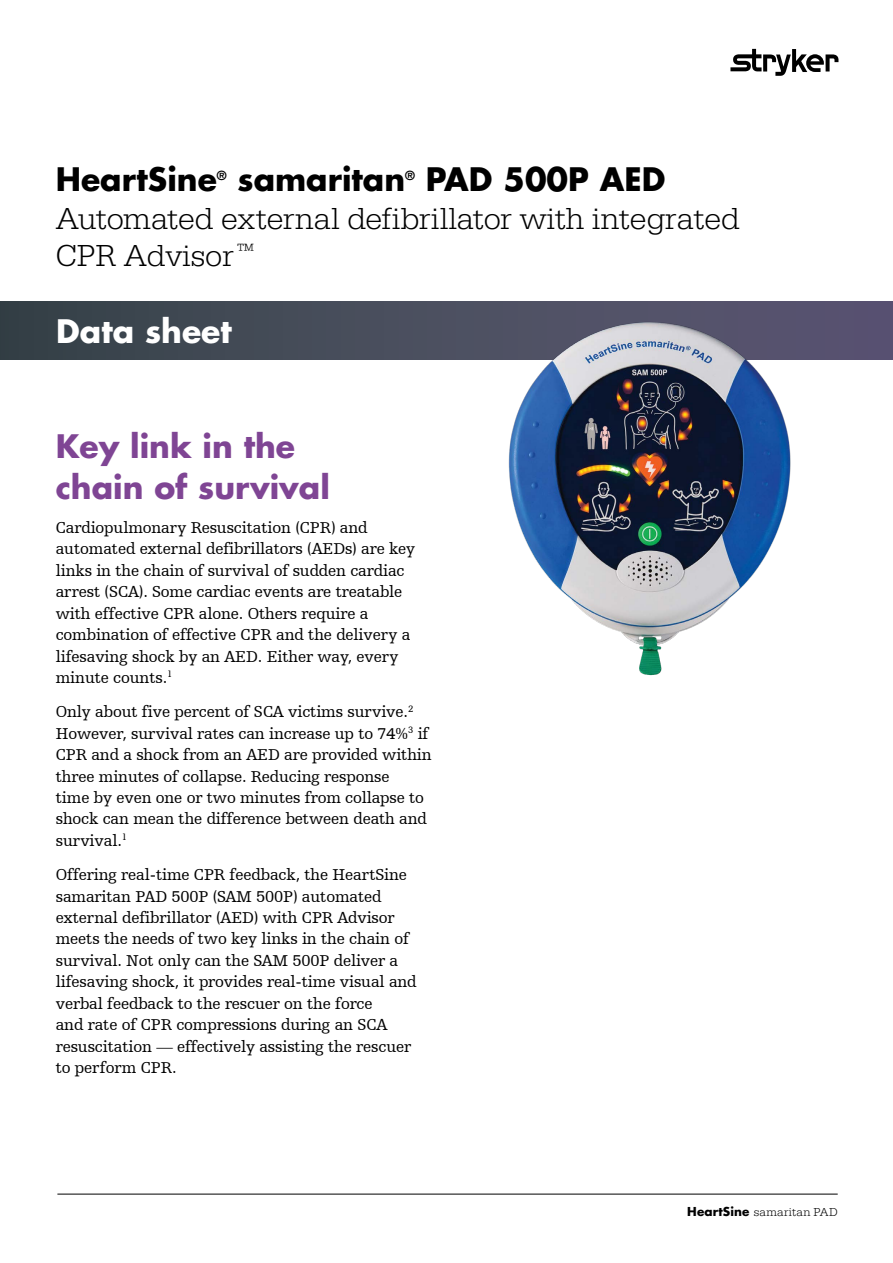
<style>
.page{position:relative;width:893px;height:1263px;background:#fff}
.page>*{position:absolute;margin:0;border:0;box-sizing:border-box;transform-origin:0 0}
.t1{font:300 31.5px/37.5px "Egyptienne URW";color:#000}
.t2{font:700 31.5px "Futura Std";color:#000}
.t3{font:700 31.5px/41px "Futura Std";color:#7f4594}
.t4{font:700 31.5px "Futura Std";color:#fff}
.t5{font:16.5px/21.5px "Humanist Slabserif 712 BT";letter-spacing:-.01em;color:#000}
.t6{font:700 12.3px "Futura Std";color:#000}
.t7{font:300 12px "Egyptienne URW";letter-spacing:.03em;color:#000}
.s1{font-family:"Futura Std";font-weight:700}
</style>
<div class="page">
<svg style="left:0;top:301px;width:893px;height:59px;background:#434957"></svg>
<hr style="left:57px;top:1194px;width:781px;height:1px;background:#000">
<svg style="left:730px;top:49px;width:108px;height:27px"></svg>
<img style="left:468px;top:301px;width:363px;height:375px">
<h1 class="t2" style="left:56px;top:159px;width:163px">HeartSine</h1>
<p class="t6" style="left:217px;top:167px;width:11px">®</p>
<h1 class="t2" style="left:237px;top:159px;width:169px">samaritan</h1>
<p class="t6" style="left:405px;top:167px;width:11px">®</p>
<h1 class="t2" style="left:426px;top:159px;width:241px">PAD 500P AED</h1>
<h1 class="t1" style="left:56px;top:200px;width:686px">Automated external defibrillator with integrated<br>CPR Advisor <sup>™</sup></h1>
<h1 class="t4" style="left:56px;top:310px;width:177px">Data sheet</h1>
<h1 class="t3" style="left:56px;top:425px;width:276px">Key link in the chain of survival</h1>
<p class="t5" style="left:56px;top:516px;width:361px">Cardiopulmonary Resuscitation (CPR) and automated external defibrillators (AEDs) are key links in the chain of survival of sudden cardiac arrest (SCA). Some cardiac events are treatable with effective CPR alone. Others require a combination of effective CPR and the delivery a lifesaving shock by an AED. Either way, every minute counts.<sup>1</sup></p>
<p class="t5" style="left:56px;top:701px;width:378px">Only about five percent of SCA victims survive.<sup>2<br></sup>However, survival rates can increase up to 74%<sup>3</sup> if CPR and a shock from an AED are provided within three minutes of collapse. Reducing response<br>time by even one or two minutes from collapse to shock can mean the difference between death and survival.<sup>1</sup></p>
<p class="t5" style="left:56px;top:863px;width:362px">Offering real-time CPR feedback, the HeartSine samaritan PAD 500P (SAM 500P) automated external defibrillator (AED) with CPR Advisor meets the needs of two key links in the chain of survival. Not only can the SAM 500P deliver a lifesaving shock, it provides real-time visual and verbal feedback to the rescuer on the force<br>and rate of CPR compressions during an SCA resuscitation — effectively assisting the rescuer to perform CPR.</p>
<p class="t7" style="left:687px;top:1204px;width:152px"><span class="s1">HeartSine</span> samaritan PAD</p>
</div>
